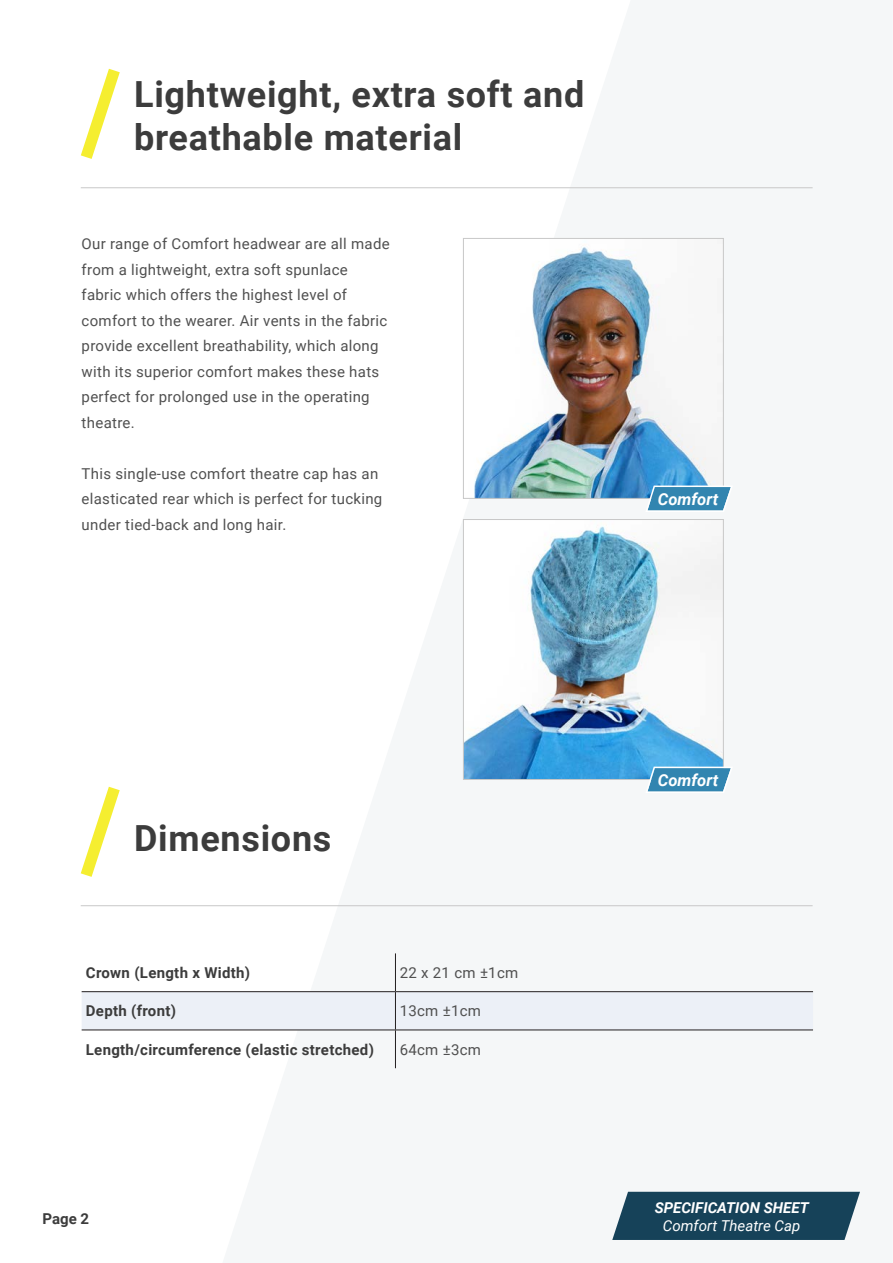
<style>
.page{position:relative;width:893px;height:1263px;background:#fff}
.page>*{position:absolute;margin:0;border:0;box-sizing:border-box;transform-origin:0 0}
.t1{font:700 36px/43.2px "Roboto";letter-spacing:.02em;color:#3c3c3c}
.t2{font:italic 700 16.5px "Roboto";color:#fff}
.t3{font:15px/25.5px "Roboto";letter-spacing:.02em;color:#505050}
.t4{font:700 15px "Roboto";letter-spacing:.02em;color:#3c3c3c}
.t5{font:italic 700 15px "Roboto";color:#fff}
.t6{font:italic 15px "Roboto";color:#fff}
</style>
<div class="page">
<div style="left:82px;top:992px;width:731px;height:37px;background:#ecf0f7"></div>
<hr style="left:395px;top:953px;width:1px;height:38px;background:#231f20">
<hr style="left:82px;top:991px;width:313px;height:1px;background:#231f20">
<hr style="left:395px;top:991px;width:418px;height:1px;background:#231f20">
<hr style="left:395px;top:992px;width:1px;height:37px;background:#231f20">
<hr style="left:82px;top:1029px;width:313px;height:1px;background:#231f20">
<hr style="left:395px;top:1029px;width:418px;height:1px;background:#231f20">
<hr style="left:395px;top:1030px;width:1px;height:38px;background:#231f20">
<div style="left:612px;top:1192px;width:248px;height:48px;background:#164259"></div>
<svg style="left:81px;top:69px;width:39px;height:90px"></svg>
<hr style="left:81px;top:187px;width:732px;height:1px;background:#c8c8c8">
<svg style="left:81px;top:787px;width:39px;height:90px"></svg>
<hr style="left:81px;top:905px;width:732px;height:1px;background:#c8c8c8">
<img style="left:474px;top:247px;width:248px;height:250px">
<div style="left:463px;top:238px;width:261px;height:261px;border:1px solid #c8c8c8"></div>
<img style="left:465px;top:526px;width:257px;height:252px">
<div style="left:463px;top:519px;width:261px;height:261px;border:1px solid #c8c8c8"></div>
<svg style="left:645px;top:485px;width:86px;height:26px;background:#5298bd"></svg>
<svg style="left:645px;top:767px;width:86px;height:25px;background:#5097bd"></svg>
<p class="t1" style="left:134px;top:71px;width:452px">Lightweight, extra soft and breathable material</p>
<p class="t3" style="left:82px;top:231px;width:310px">Our range of Comfort headwear are all made from a lightweight, extra soft spunlace fabric which offers the highest level of comfort to the wearer. Air vents in the fabric provide excellent breathability, which along with its superior comfort makes these hats perfect for prolonged use in the operating theatre.</p>
<p class="t3" style="left:82px;top:460px;width:302px">This single-use comfort theatre cap has an elasticated rear which is perfect for tucking under tied-back and long hair.</p>
<p class="t2" style="left:658px;top:487px;width:62px">Comfort</p>
<p class="t1" style="left:134px;top:815px;width:199px">Dimensions</p>
<p class="t4" style="left:86px;top:962px;width:166px">Crown (Length x Width)</p>
<p class="t3" style="left:400px;top:959px;width:120px">22 x 21 cm ±1cm</p>
<p class="t4" style="left:86px;top:1000px;width:92px">Depth (front)</p>
<p class="t3" style="left:400px;top:998px;width:83px">13cm ±1cm</p>
<p class="t4" style="left:86px;top:1039px;width:290px">Length/circumference (elastic stretched)</p>
<p class="t3" style="left:400px;top:1036px;width:83px">64cm ±3cm</p>
<p class="t4" style="left:43px;top:1208px;width:48px">Page 2</p>
<p class="t2" style="left:658px;top:768px;width:62px">Comfort</p>
<p class="t5" style="left:655px;top:1197px;width:156px">SPECIFICATION SHEET</p>
<p class="t6" style="left:663px;top:1215px;width:139px">Comfort Theatre Cap</p>
</div>
